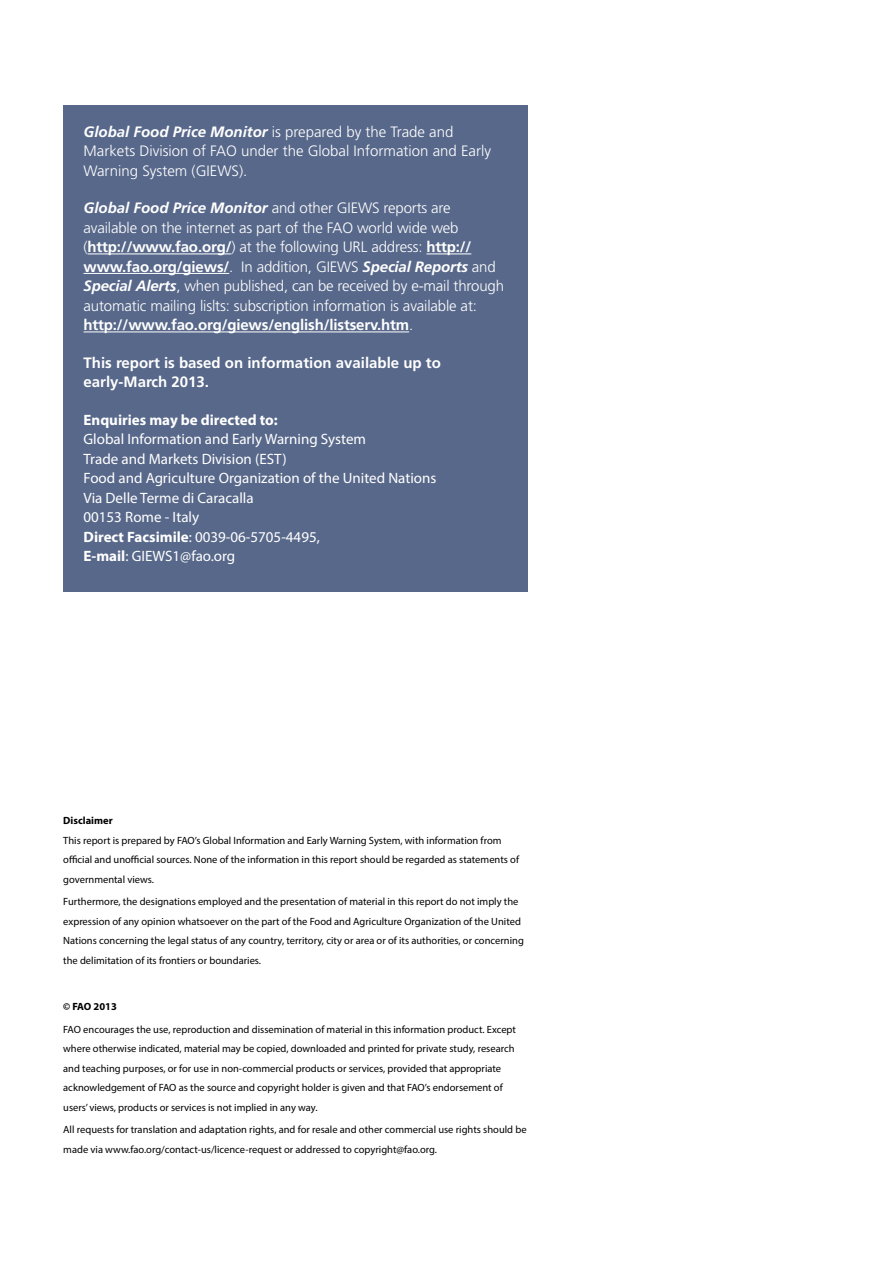
<style>
.page{position:relative;width:893px;height:1263px;background:#fff}
.page>*{position:absolute;margin:0;border:0;box-sizing:border-box;transform-origin:0 0}
.t1{font:300 15px/19.5px "Frutiger LT Std";letter-spacing:-.01em;color:#fff}
.t2{font:15px/19.5px "Myriad Pro";color:#fff}
.t3{font:700 15px/19.5px "Frutiger LT Std";color:#fff}
.t4{font:700 15px "Myriad Pro";color:#fff}
.t5{font:10.5px/19.5px "Myriad Pro";color:#000}
.t6{font:700 10.5px "Myriad Pro";color:#000}
.s1{font-weight:700;font-style:italic}
.s2{font-weight:700}
</style>
<div class="page">
<div style="left:63px;top:106px;width:464px;height:486px;background:#58688a"></div>
<hr style="left:88px;top:254px;width:143px;height:1px;background:#fff">
<hr style="left:426px;top:254px;width:45px;height:1px;background:#fff">
<hr style="left:84px;top:273px;width:145px;height:1px;background:#fff">
<hr style="left:84px;top:332px;width:325px;height:1px;background:#fff">
<h1 class="t1" style="left:84px;top:122px;width:409px"><span class="s1">Global Food Price Monitor</span> is prepared by the Trade and<br>Markets Division of FAO under the Global Information and Early<br>Warning System (GIEWS).</h1>
<p class="t1" style="left:84px;top:199px;width:422px"><span class="s1">Global Food Price Monitor</span> and other GIEWS reports are available on the internet as part of the FAO world wide web (<span class="s2">http://www.fao.org/</span>) at the following URL address: <span class="s2">http:// www.fao.org/giews/</span>. In addition, GIEWS <span class="s1">Special Reports</span> and <span class="s1">Special Alerts</span>, when published, can be received by e-mail through automatic mailing lislts: subscription information is available at: <span class="s2">http://www.fao.org/giews/english/listserv.htm</span>.</p>
<h1 class="t3" style="left:84px;top:353px;width:359px">This report is based on information available up to early-March 2013.</h1>
<h1 class="t4" style="left:84px;top:410px;width:196px">Enquiries may be directed to:</h1>
<p class="t2" style="left:84px;top:429px;width:354px">Global Information and Early Warning System<br>Trade and Markets Division (EST)<br>Food and Agriculture Organization of the United Nations Via Delle Terme di Caracalla<br>00153 Rome - Italy<br><span class="s2">Direct Facsimile</span>: 0039-06-5705-4495,<br><span class="s2">E-mail</span>: GIEWS1@fao.org</p>
<p class="t6" style="left:63px;top:814px;width:51px">Disclaimer</p>
<p class="t5" style="left:63px;top:830px;width:457px">This report is prepared by FAO’s Global Information and Early Warning System, with information from official and unofficial sources. None of the information in this report should be regarded as statements of governmental views.</p>
<p class="t5" style="left:63px;top:892px;width:462px">Furthermore, the designations employed and the presentation of material in this report do not imply the expression of any opinion whatsoever on the part of the Food and Agriculture Organization of the United Nations concerning the legal status of any country, territory, city or area or of its authorities, or concerning the delimitation of its frontiers or boundaries.</p>
<p class="t6" style="left:63px;top:1000px;width:55px">© FAO 2013</p>
<p class="t5" style="left:63px;top:1019px;width:454px">FAO encourages the use, reproduction and dissemination of material in this information product. Except where otherwise indicated, material may be copied, downloaded and printed for private study, research and teaching purposes, or for use in non-commercial products or services, provided that appropriate acknowledgement of FAO as the source and copyright holder is given and that FAO’s endorsement of users’ views, products or services is not implied in any way.</p>
<p class="t5" style="left:63px;top:1120px;width:465px">All requests for translation and adaptation rights, and for resale and other commercial use rights should be made via www.fao.org/contact-us/licence-request or addressed to copyright@fao.org.</p>
</div>
